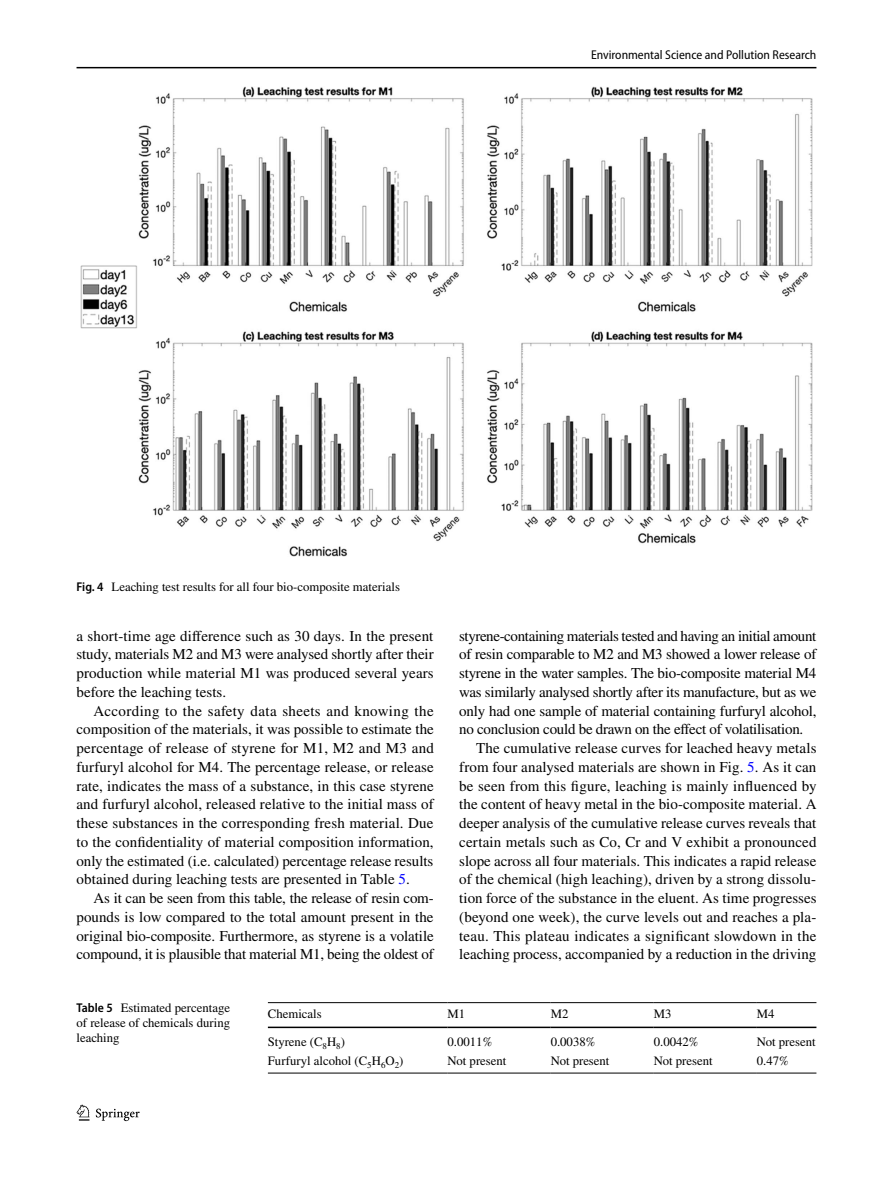
<style>
.page{position:relative;width:893px;height:1187px;background:#fff}
.page>*{position:absolute;margin:0;border:0;box-sizing:border-box;transform-origin:0 0}
.t1{font:15px/18.8px "STIX";color:#000;text-align:justify}
.t2{font:15px "STIX";letter-spacing:-.025em;color:#000}
.t3{font:12.75px/15px "STIX";color:#000;text-align:justify}
.t4{font:semi-condensed 12.75px "Myriad Pro";color:#000}
.s1{font-family:"Myriad Pro";font-weight:600;font-stretch:semi-condensed}
.s2{color:#00f}
</style>
<div class="page">
<hr style="left:77px;top:67px;width:739px;height:1px;background:#000">
<svg style="left:77px;top:1104px;width:12px;height:16px"></svg>
<svg style="left:96px;top:1108px;width:44px;height:12px"></svg>
<img style="left:81px;top:87px;width:731px;height:469px">
<hr style="left:268px;top:1002px;width:180px;height:1px;background:#000">
<hr style="left:268px;top:1026px;width:180px;height:2px;background:#000">
<hr style="left:448px;top:1002px;width:103px;height:1px;background:#000">
<hr style="left:448px;top:1026px;width:103px;height:2px;background:#000">
<hr style="left:551px;top:1002px;width:103px;height:1px;background:#000">
<hr style="left:551px;top:1026px;width:103px;height:2px;background:#000">
<hr style="left:654px;top:1002px;width:103px;height:1px;background:#000">
<hr style="left:654px;top:1026px;width:103px;height:2px;background:#000">
<hr style="left:757px;top:1002px;width:59px;height:1px;background:#000">
<hr style="left:757px;top:1026px;width:59px;height:2px;background:#000">
<hr style="left:268px;top:1072px;width:180px;height:1px;background:#000">
<hr style="left:448px;top:1072px;width:103px;height:1px;background:#000">
<hr style="left:551px;top:1072px;width:103px;height:1px;background:#000">
<hr style="left:654px;top:1072px;width:103px;height:1px;background:#000">
<hr style="left:757px;top:1072px;width:59px;height:1px;background:#000">
<p class="t4" style="left:591px;top:48px;width:227px">Environmental Science and Pollution Research</p>
<p class="t3" style="left:77px;top:580px;width:325px"><span class="s1">Fig. 4</span> Leaching test results for all four bio-composite materials</p>
<p class="t1" style="left:77px;top:627px;width:359px">a short-time age difference such as 30 days. In the present study, materials M2 and M3 were analysed shortly after their production while material M1 was produced several years before the leaching tests.</p>
<p class="t1" style="left:77px;top:702px;width:359px;text-indent:17px">According to the safety data sheets and knowing the composition of the materials, it was possible to estimate the percentage of release of styrene for M1, M2 and M3 and furfuryl alcohol for M4. The percentage release, or release rate, indicates the mass of a substance, in this case styrene and furfuryl alcohol, released relative to the initial mass of these substances in the corresponding fresh material. Due to the confidentiality of material composition information, only the estimated (i.e. calculated) percentage release results obtained during leaching tests are presented in Table <span class="s2">5</span>.</p>
<p class="t1" style="left:77px;top:889px;width:359px;text-indent:17px">As it can be seen from this table, the release of resin com&shy;pounds is low compared to the total amount present in the original bio-composite. Furthermore, as styrene is a volatile compound, it is plausible that material M1, being the oldest of</p>
<p class="t2" style="left:459px;top:625px;width:359px">styrene-containing materials tested and having an initial amount</p>
<p class="t1" style="left:459px;top:646px;width:359px">of resin comparable to M2 and M3 showed a lower release of</p>
<p class="t1" style="left:459px;top:664px;width:359px">styrene in the water samples. The bio-composite material M4</p>
<p class="t1" style="left:459px;top:683px;width:359px">was similarly analysed shortly after its manufacture, but as we</p>
<p class="t1" style="left:459px;top:702px;width:359px">only had one sample of material containing furfuryl alcohol,</p>
<p class="t1" style="left:459px;top:721px;width:346px">no conclusion could be drawn on the effect of volatilisation.</p>
<p class="t1" style="left:476px;top:739px;width:342px">The cumulative release curves for leached heavy metals</p>
<p class="t1" style="left:459px;top:758px;width:359px">from four analysed materials are shown in Fig. <span class="s2">5</span>. As it can</p>
<p class="t1" style="left:459px;top:777px;width:359px">be seen from this figure, leaching is mainly influenced by</p>
<p class="t1" style="left:459px;top:796px;width:359px">the content of heavy metal in the bio-composite material. A</p>
<p class="t1" style="left:459px;top:814px;width:359px">deeper analysis of the cumulative release curves reveals that</p>
<p class="t1" style="left:459px;top:833px;width:359px">certain metals such as Co, Cr and V exhibit a pronounced</p>
<p class="t1" style="left:459px;top:852px;width:359px">slope across all four materials. This indicates a rapid release</p>
<p class="t1" style="left:459px;top:871px;width:358px">of the chemical (high leaching), driven by a strong dissolu-</p>
<p class="t1" style="left:459px;top:889px;width:359px">tion force of the substance in the eluent. As time progresses</p>
<p class="t1" style="left:459px;top:908px;width:359px">(beyond one week), the curve levels out and reaches a pla-</p>
<p class="t1" style="left:459px;top:927px;width:359px">teau. This plateau indicates a significant slowdown in the</p>
<p class="t1" style="left:459px;top:946px;width:359px">leaching process, accompanied by a reduction in the driving</p>
<p class="t3" style="left:77px;top:1000px;width:155px"><span class="s1">Table 5</span> Estimated percentage of release of chemicals during leaching</p>
<p class="t3" style="left:268px;top:1006px;width:55px">Chemicals</p>
<p class="t3" style="left:448px;top:1006px;width:19px">M1</p>
<p class="t3" style="left:551px;top:1006px;width:19px">M2</p>
<p class="t3" style="left:654px;top:1006px;width:19px">M3</p>
<p class="t3" style="left:757px;top:1006px;width:19px">M4</p>
<p class="t3" style="left:268px;top:1034px;width:79px">Styrene (C<sub>8</sub>H<sub>8</sub>)</p>
<p class="t3" style="left:448px;top:1034px;width:46px">0.0011%</p>
<p class="t3" style="left:551px;top:1034px;width:46px">0.0038%</p>
<p class="t3" style="left:654px;top:1034px;width:46px">0.0042%</p>
<p class="t3" style="left:757px;top:1034px;width:60px">Not present</p>
<p class="t3" style="left:268px;top:1053px;width:137px">Furfuryl alcohol (C<sub>5</sub>H<sub>6</sub>O<sub>2</sub>)</p>
<p class="t3" style="left:448px;top:1053px;width:60px">Not present</p>
<p class="t3" style="left:551px;top:1053px;width:60px">Not present</p>
<p class="t3" style="left:654px;top:1053px;width:60px">Not present</p>
<p class="t3" style="left:757px;top:1053px;width:33px">0.47%</p>
</div>
